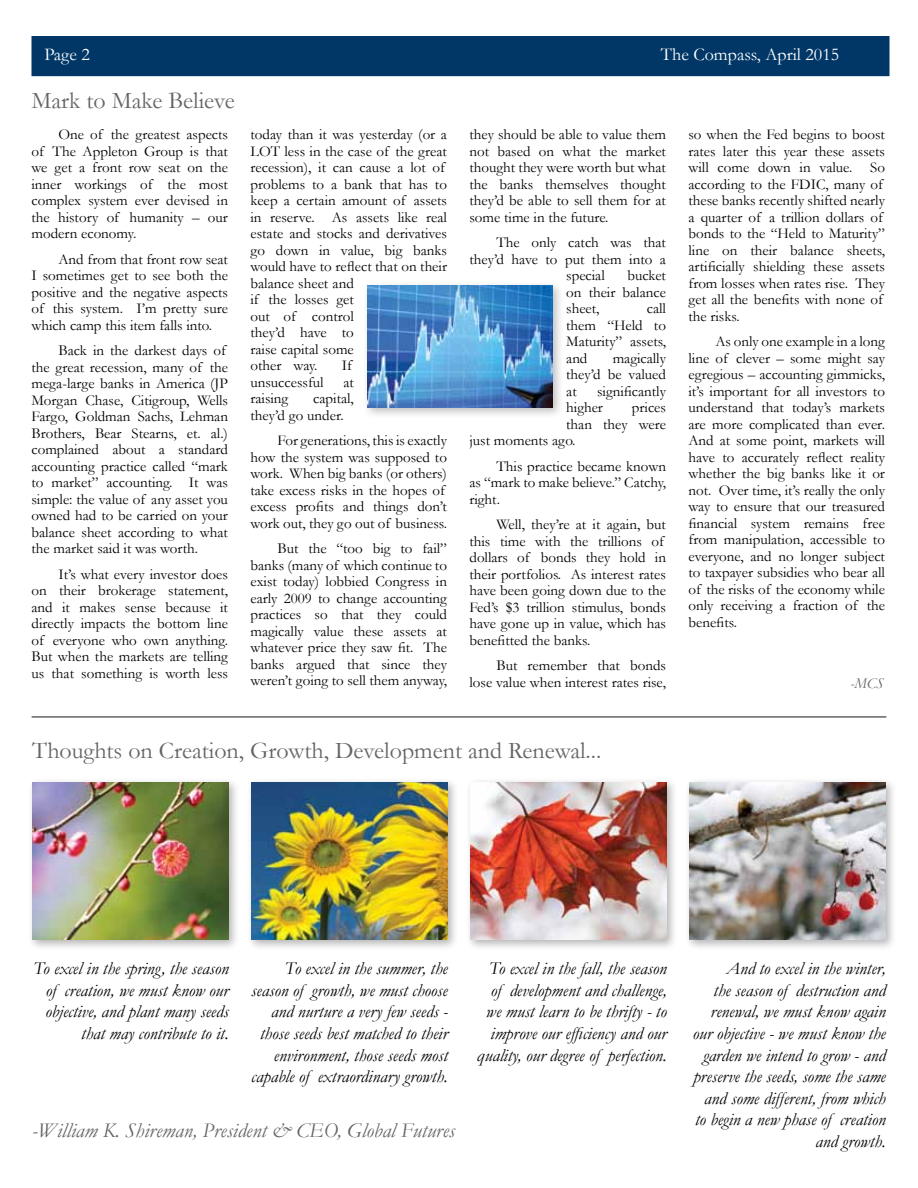
<style>
.page{position:relative;width:918px;height:1188px;background:#fff}
.page>*{position:absolute;margin:0;border:0;box-sizing:border-box;transform-origin:0 0}
.t1{font:24px "Garamond";color:#636466}
.t2{font:italic 21px "Garamond";color:#636466}
.t3{font:italic 18px/21.6px "Garamond";color:#000;text-align:right}
.t4{font:18px "Garamond";color:#fff}
.t5{font:15px/16.5px "Garamond";color:#000;text-align:justify}
.t6{font:italic 15px "Garamond";color:#636466}
</style>
<div class="page">
<div style="left:32px;top:36px;width:858px;height:40px;background:#003767"></div>
<div style="left:362px;top:280px;width:202px;height:139px;background:#000;opacity:.25"></div>
<img style="left:367px;top:285px;width:186px;height:123px">
<div style="left:27px;top:777px;width:213px;height:174px;background:#000;opacity:.3"></div>
<img style="left:32px;top:782px;width:197px;height:158px">
<div style="left:246px;top:777px;width:213px;height:174px;background:#000;opacity:.3"></div>
<img style="left:251px;top:782px;width:197px;height:158px">
<div style="left:465px;top:777px;width:213px;height:174px;background:#000;opacity:.3"></div>
<img style="left:470px;top:782px;width:197px;height:158px">
<div style="left:684px;top:777px;width:213px;height:174px;background:#000;opacity:.3"></div>
<img style="left:689px;top:782px;width:197px;height:158px">
<hr style="left:32px;top:716px;width:854px;height:2px;background:#636466">
<p class="t4" style="left:44px;top:42px;width:47px">Page 2</p>
<p class="t4" style="left:661px;top:42px;width:180px">The Compass, April 2015</p>
<h1 class="t1" style="left:32px;top:85px;width:205px">Mark to Make Believe</h1>
<p class="t5" style="left:32px;top:126px;width:198px;text-indent:27px">One of the greatest aspects of The Appleton Group is that we get a front row seat on the inner workings of the most complex system ever devised in the history of humanity – our modern economy.</p>
<p class="t5" style="left:32px;top:251px;width:198px;text-indent:27px">And from that front row seat I sometimes get to see both the positive and the negative aspects of this system. I’m pretty sure which camp this item falls into.</p>
<p class="t5" style="left:32px;top:342px;width:198px;text-align:left;text-indent:27px">Back in the darkest days of the great recession, many of the mega-large banks in America (JP<br>Morgan Chase, Citigroup, Wells<br>Fargo, Goldman Sachs, Lehman<br>Brothers, Bear Stearns, et. al.) complained about a standard accounting practice called “mark to market” accounting. It was simple: the value of any asset you owned had to be carried on your balance sheet according to what the market said it was worth.</p>
<p class="t5" style="left:32px;top:565px;width:198px;text-indent:27px">It’s what every investor does on their brokerage statement, and it makes sense because it directly impacts the bottom line of everyone who own anything.<br>But when the markets are telling us that something is worth less</p>
<p class="t5" style="left:470px;top:126px;width:198px">they should be able to value them not based on what the market thought they were worth but what the banks themselves thought they’d be able to sell them for at some time in the future.</p>
<p class="t5" style="left:496px;top:234px;width:171px">The only catch was that</p>
<p class="t5" style="left:470px;top:251px;width:198px">they’d have to put them into a</p>
<p class="t5" style="left:566px;top:267px;width:40px">special</p>
<p class="t5" style="left:688px;top:126px;width:198px;text-align:left">so when the Fed begins to boost rates later this year these assets will come down in value. So according to the FDIC, many of these banks recently shifted nearly a quarter of a trillion dollars of bonds to the “Held to Maturity” line on their balance sheets, artificially shielding these assets from losses when rates rise. They get all the benefits with none of the risks.</p>
<p class="t5" style="left:688px;top:333px;width:198px;text-indent:27px">As only one example in a long line of clever – some might say egregious – accounting gimmicks, it’s important for all investors to understand that today’s markets are more complicated than ever.<br>And at some point, markets will have to accurately reflect reality whether the big banks like it or not. Over time, it’s really the only way to ensure that our treasured financial system remains free from manipulation, accessible to everyone, and no longer subject to taxpayer subsidies who bear all of the risks of the economy while only receiving a fraction of the benefits.</p>
<p class="t5" style="left:250px;top:126px;width:198px;text-align:left">today than it was yesterday (or a<br>LOT less in the case of the great recession), it can cause a lot of problems to a bank that has to keep a certain amount of assets in reserve. As assets like real estate and stocks and derivatives go down in value, big banks would have to reflect that on their balance sheet and<br>if the losses get<br>out of control<br>they’d have to<br>raise capital some<br>other way.</p>
<p class="t5" style="left:566px;top:267px;width:101px;text-indent:61px">bucket on their balance sheet,</p>
<p class="t5" style="left:566px;top:300px;width:101px;text-indent:81px">call them “Held to Maturity” assets, and</p>
<p class="t5" style="left:566px;top:350px;width:101px;text-indent:46px">magically they’d be valued at</p>
<p class="t5" style="left:342px;top:357px;width:12px">If</p>
<p class="t5" style="left:250px;top:374px;width:75px">unsuccessful</p>
<p class="t5" style="left:343px;top:374px;width:12px">at</p>
<p class="t5" style="left:250px;top:390px;width:39px">raising</p>
<p class="t5" style="left:566px;top:383px;width:101px;text-indent:31px">significantly higher</p>
<p class="t5" style="left:250px;top:390px;width:105px;text-indent:63px">capital, they’d go under.</p>
<p class="t5" style="left:250px;top:432px;width:198px;text-align:left;text-indent:27px">For generations, this is exactly how the system was supposed to work. When big banks (or others) take excess risks in the hopes of excess profits and things don’t work out, they go out of business.</p>
<p class="t5" style="left:250px;top:540px;width:198px;text-indent:27px">But the “too big to fail” banks (many of which continue to exist today) lobbied Congress in early 2009 to change accounting practices so that they could magically value these assets at whatever price they saw fit. The banks argued that since they weren’t going to sell them anyway,</p>
<p class="t5" style="left:632px;top:399px;width:36px">prices</p>
<p class="t5" style="left:566px;top:416px;width:101px">than they were</p>
<p class="t5" style="left:470px;top:432px;width:108px">just moments ago.</p>
<p class="t5" style="left:470px;top:457px;width:198px;text-indent:27px">This practice became known as “mark to make believe.” Catchy, right.</p>
<p class="t5" style="left:470px;top:516px;width:198px;text-align:left;text-indent:27px">Well, they’re at it again, but this time with the trillions of dollars of bonds they hold in their portfolios. As interest rates have been going down due to the<br>Fed’s $3 trillion stimulus, bonds have gone up in value, which has benefitted the banks.</p>
<p class="t5" style="left:470px;top:657px;width:198px;text-align:right">But remember that bonds<br>lose value when interest rates rise,</p>
<p class="t6" style="left:850px;top:673px;width:35px">-MCS</p>
<h1 class="t1" style="left:32px;top:734px;width:571px">Thoughts on Creation, Growth, Development and Renewal...</h1>
<p class="t3" style="left:33px;top:957px;width:197px">To excel in the spring, the season of creation, we must know our objective, and plant many seeds that may contribute to it.</p>
<p class="t3" style="left:251px;top:957px;width:198px">To excel in the summer, the season of growth, we must choose and nurture a very few seeds - those seeds best matched to their environment, those seeds most capable of extraordinary growth.</p>
<p class="t3" style="left:477px;top:957px;width:191px">To excel in the fall, the season of development and challenge, we must learn to be thrifty - to improve our efficiency and our quality, our degree of perfection.</p>
<p class="t3" style="left:693px;top:957px;width:195px">And to excel in the winter,<br>the season of destruction and renewal, we must know again our objective - we must know the garden we intend to grow - and preserve the seeds, some the same and some different, from which to begin a new phase of creation and growth.</p>
<h2 class="t2" style="left:32px;top:1116px;width:424px">-William K. Shireman, President &amp; CEO, Global Futures</h2>
</div>
